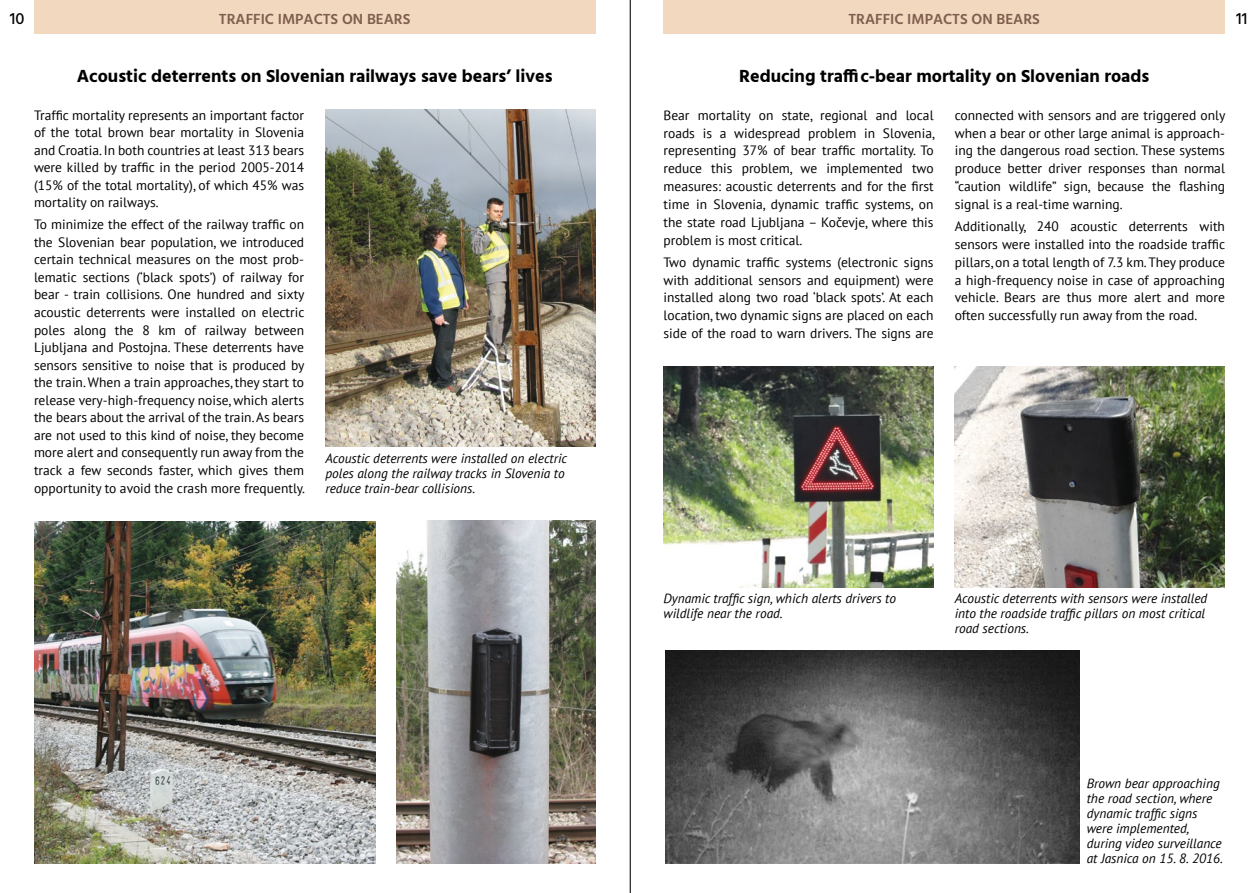
<style>
.page{position:relative;width:1259px;height:893px;background:#fff}
.page>*{position:absolute;margin:0;border:0;box-sizing:border-box;transform-origin:0 0}
.t1{font:700 18px "Hind";color:#000}
.t2{font:500 16.5px "Hind";color:#000}
.t3{font:600 15px "Hind";color:#7f5e4e}
.t4{font:13.5px/17.9px "PT Sans";color:#000;text-align:justify}
.t5{font:italic 13.35px/15px "PT Sans";color:#000}
</style>
<div class="page">
<div style="left:34px;top:0;width:561px;height:34px;background:#f1d8bf"></div>
<div style="left:663px;top:0;width:562px;height:34px;background:#f1d8bf"></div>
<img style="left:955px;top:367px;width:270px;height:220px">
<img style="left:663px;top:367px;width:270px;height:220px">
<img style="left:665px;top:651px;width:414px;height:212px">
<hr style="left:630px;top:0;width:1px;height:893px;background:#000">
<img style="left:397px;top:521px;width:198px;height:342px">
<img style="left:325px;top:109px;width:270px;height:337px">
<img style="left:34px;top:521px;width:341px;height:342px">
<p class="t2" style="left:10px;top:7px;width:16px">10</p>
<p class="t3" style="left:219px;top:9px;width:193px">TRAFFIC IMPACTS ON BEARS</p>
<p class="t3" style="left:848px;top:9px;width:193px">TRAFFIC IMPACTS ON BEARS</p>
<p class="t2" style="left:1236px;top:7px;width:13px">11</p>
<h1 class="t1" style="left:77px;top:65px;width:477px">Acoustic deterrents on Slovenian railways save bears’ lives</h1>
<p class="t4" style="left:34px;top:106px;width:272px">Traffic mortality represents an important factor of the total brown bear mortality in Slovenia and Croatia. In both countries at least 313 bears were killed by traffic in the period 2005-2014 (15% of the total mortality), of which 45% was mortality on railways.</p>
<p class="t4" style="left:34px;top:215px;width:273px">To minimize the effect of the railway traffic on the Slovenian bear population, we introduced certain technical measures on the most prob&shy;lematic sections (‘black spots’) of railway for bear - train collisions. One hundred and sixty acoustic deterrents were installed on electric poles along the 8 km of railway between Ljubljana and Postojna. These deterrents have sensors sensitive to noise that is produced by the train. When a train approaches, they start to release very-high-frequency noise, which alerts the bears about the arrival of the train. As bears are not used to this kind of noise, they become more alert and consequently run away from the track a few seconds faster, which gives them opportunity to avoid the crash more frequently.</p>
<p class="t5" style="left:325px;top:450px;width:243px">Acoustic deterrents were installed on electric poles along the railway tracks in Slovenia to reduce train-bear collisions.</p>
<h1 class="t1" style="left:739px;top:65px;width:412px">Reducing traffic-bear mortality on Slovenian roads</h1>
<p class="t4" style="left:663px;top:106px;width:273px">Bear mortality on state, regional and local roads is a widespread problem in Slovenia, representing 37% of bear traffic mortality. To reduce this problem, we implemented two measures: acoustic deterrents and for the first time in Slovenia, dynamic traffic systems, on the state road Ljubljana – Kočevje, where this problem is most critical.</p>
<p class="t4" style="left:663px;top:253px;width:272px">Two dynamic traffic systems (electronic signs with additional sensors and equipment) were installed along two road ‘black spots’. At each location, two dynamic signs are placed on each side of the road to warn drivers. The signs are</p>
<p class="t4" style="left:955px;top:106px;width:272px">connected with sensors and are triggered only when a bear or other large animal is approach&shy;ing the dangerous road section. These systems produce better driver responses than normal “caution wildlife” sign, because the flashing signal is a real-time warning.</p>
<p class="t4" style="left:955px;top:217px;width:272px">Additionally, 240 acoustic deterrents with sensors were installed into the roadside traffic pillars, on a total length of 7.3 km. They produce a high-frequency noise in case of approaching vehicle. Bears are thus more alert and more often successfully run away from the road.</p>
<p class="t5" style="left:663px;top:590px;width:234px">Dynamic traffic sign, which alerts drivers to wildlife near the road.</p>
<p class="t5" style="left:954px;top:590px;width:254px">Acoustic deterrents with sensors were installed into the roadside traffic pillars on most critical road sections.</p>
<p class="t5" style="left:1086px;top:775px;width:138px">Brown bear approaching the road section, where dynamic traffic signs were implemented, during video surveillance at Jasnica on 15. 8. 2016.</p>
</div>
